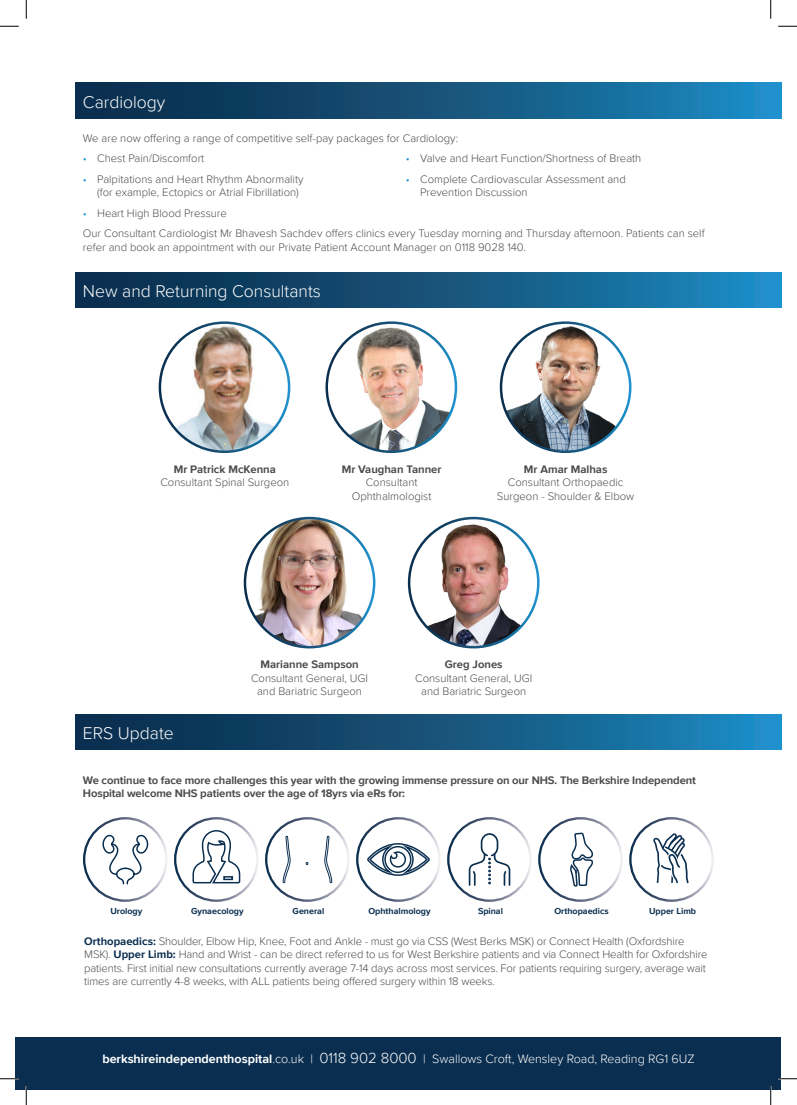
<style>
.page{position:relative;width:797px;height:1105px;background:#fff}
.page>*{position:absolute;margin:0;border:0;box-sizing:border-box;transform-origin:0 0}
.t1{font:300 17.5px "Proxima Nova";color:#fff}
.t2{font:300 12.5px "Proxima Nova";color:#fff}
.t3{font:300 11.25px/13.5px "Proxima Nova";color:#4b4c4d;text-align:center}
.t4{font:700 11.25px/13.5px "Proxima Nova";letter-spacing:-.01em;color:#4b4c4d}
.t5{font:700 8.88px "Proxima Nova";color:#0a2e4f}
.s1{color:#1c94d2}
.s2{font-weight:700;color:#0a2e4f}
.s3{font-weight:700}
.s4{font-size:15px}
</style>
<div class="page">
<div style="left:16px;top:1037px;width:765px;height:52px;background:#0a2e4f"></div>
<svg style="left:76px;top:272px;width:705px;height:36px;background:#14567f"></svg>
<img style="left:160px;top:323px;width:129px;height:129px;border-radius:65px">
<img style="left:344px;top:324px;width:110px;height:128px">
<svg style="left:76px;top:714px;width:705px;height:36px;background:#14567f"></svg>
<svg style="left:76px;top:83px;width:705px;height:35px;background:#14567f"></svg>
<img style="left:501px;top:323px;width:129px;height:129px;border-radius:65px">
<div style="left:538px;top:817px;width:85px;height:85px;border:2px solid #fff;border-radius:50%"></div>
<svg style="left:570px;top:832px;width:24px;height:55px"></svg>
<div style="left:629px;top:817px;width:85px;height:85px;border:2px solid #fff;border-radius:50%"></div>
<div style="left:83px;top:817px;width:85px;height:85px;border:2px solid #fff;border-radius:50%"></div>
<div style="left:174px;top:817px;width:85px;height:85px;border:2px solid #fff;border-radius:50%"></div>
<div style="left:265px;top:817px;width:85px;height:85px;border:2px solid #fff;border-radius:50%"></div>
<div style="left:356px;top:817px;width:85px;height:85px;border:2px solid #fff;border-radius:50%"></div>
<div style="left:447px;top:817px;width:85px;height:85px;border:2px solid #fff;border-radius:50%"></div>
<svg style="left:469px;top:833px;width:41px;height:53px"></svg>
<svg style="left:367px;top:843px;width:63px;height:33px"></svg>
<svg style="left:324px;top:835px;width:9px;height:64px"></svg>
<svg style="left:282px;top:835px;width:9px;height:64px"></svg>
<svg style="left:305px;top:862px;width:4px;height:3px"></svg>
<svg style="left:192px;top:830px;width:49px;height:54px"></svg>
<svg style="left:102px;top:834px;width:47px;height:51px"></svg>
<svg style="left:653px;top:833px;width:35px;height:50px"></svg>
<img style="left:252px;top:519px;width:122px;height:128px">
<img style="left:415px;top:523px;width:123px;height:124px">
<svg style="left:0;top:25px;width:19px;height:2px"></svg>
<svg style="left:778px;top:25px;width:19px;height:2px"></svg>
<svg style="left:0;top:1078px;width:19px;height:1px"></svg>
<svg style="left:778px;top:1078px;width:19px;height:1px"></svg>
<svg style="left:25px;top:0;width:2px;height:19px"></svg>
<svg style="left:25px;top:1086px;width:2px;height:19px"></svg>
<svg style="left:770px;top:0;width:1px;height:19px"></svg>
<svg style="left:770px;top:1086px;width:1px;height:19px"></svg>
<p class="t1" style="left:83px;top:89px;width:84px">Cardiology</p>
<p class="t3" style="left:83px;top:131px;width:377px">We are now offering a range of competitive self-pay packages for Cardiology:</p>
<p class="t3" style="left:83px;top:151px;width:123px"><span class="s1">•</span> Chest Pain/Discomfort</p>
<p class="t3" style="left:97px;top:172px;width:208px;text-align:left;text-indent:-14px"><span class="s1">•</span> Palpitations and Heart Rhythm Abnormality (for example, Ectopics or Atrial Fibrillation)</p>
<p class="t3" style="left:83px;top:206px;width:145px"><span class="s1">•</span> Heart High Blood Pressure</p>
<p class="t3" style="left:406px;top:151px;width:237px"><span class="s1">•</span> Valve and Heart Function/Shortness of Breath</p>
<p class="t3" style="left:420px;top:172px;width:207px;text-align:left;text-indent:-14px"><span class="s1">•</span> Complete Cardiovascular Assessment and<br>Prevention Discussion</p>
<p class="t3" style="left:83px;top:226px;width:623px;text-align:left">Our Consultant Cardiologist Mr Bhavesh Sachdev offers clinics every Tuesday morning and Thursday afternoon. Patients can self refer and book an appointment with our Private Patient Account Manager on 0118 9028 140.</p>
<p class="t1" style="left:83px;top:278px;width:239px">New and Returning Consultants</p>
<p class="t4" style="left:174px;top:462px;width:104px">Mr Patrick McKenna</p>
<p class="t3" style="left:160px;top:475px;width:130px">Consultant Spinal Surgeon</p>
<p class="t4" style="left:342px;top:462px;width:101px">Mr Vaughan Tanner</p>
<p class="t3" style="left:352px;top:475px;width:81px">Consultant<br>Ophthalmologist</p>
<p class="t4" style="left:524px;top:462px;width:85px">Mr Amar Malhas</p>
<p class="t3" style="left:497px;top:475px;width:139px">Consultant Orthopaedic<br>Surgeon - Shoulder &amp; Elbow</p>
<p class="t1" style="left:83px;top:720px;width:92px">ERS Update</p>
<p class="t4" style="left:260px;top:657px;width:100px">Marianne Sampson</p>
<p class="t3" style="left:251px;top:670px;width:119px">Consultant General, UGI and Bariatric Surgeon</p>
<p class="t4" style="left:445px;top:657px;width:59px">Greg Jones</p>
<p class="t3" style="left:415px;top:670px;width:119px">Consultant General, UGI and Bariatric Surgeon</p>
<p class="t4" style="left:83px;top:773px;width:614px">We continue to face more challenges this year with the growing immense pressure on our NHS. The Berkshire Independent<br>Hospital welcome NHS patients over the age of 18yrs via eRs for:</p>
<p class="t5" style="left:110px;top:904px;width:33px">Urology</p>
<p class="t5" style="left:191px;top:904px;width:54px">Gynaecology</p>
<p class="t5" style="left:292px;top:904px;width:33px">General</p>
<p class="t5" style="left:368px;top:904px;width:64px">Ophthalmology</p>
<p class="t5" style="left:478px;top:904px;width:27px">Spinal</p>
<p class="t5" style="left:554px;top:904px;width:56px">Orthopaedics</p>
<p class="t5" style="left:649px;top:904px;width:49px">Upper Limb</p>
<p class="t3" style="left:84px;top:934px;width:624px;text-align:left"><span class="s2">Orthopaedics:</span> Shoulder, Elbow Hip, Knee, Foot and Ankle - must go via CSS (West Berks MSK) or Connect Health (Oxfordshire MSK). <span class="s2">Upper Limb:</span> Hand and Wrist - can be direct referred to us for West Berkshire patients and via Connect Health for Oxfordshire patients. First initial new consultations currently average 7-14 days across most services. For patients requiring surgery, average wait times are currently 4-8 weeks, with ALL patients being offered surgery within 18 weeks.</p>
<p class="t2" style="left:102px;top:1050px;width:594px"><span class="s3">berkshireindependenthospital</span>.co.uk | <span class="s4">0118 902 8000</span> | Swallows Croft, Wensley Road, Reading RG1 6UZ</p>
</div>
